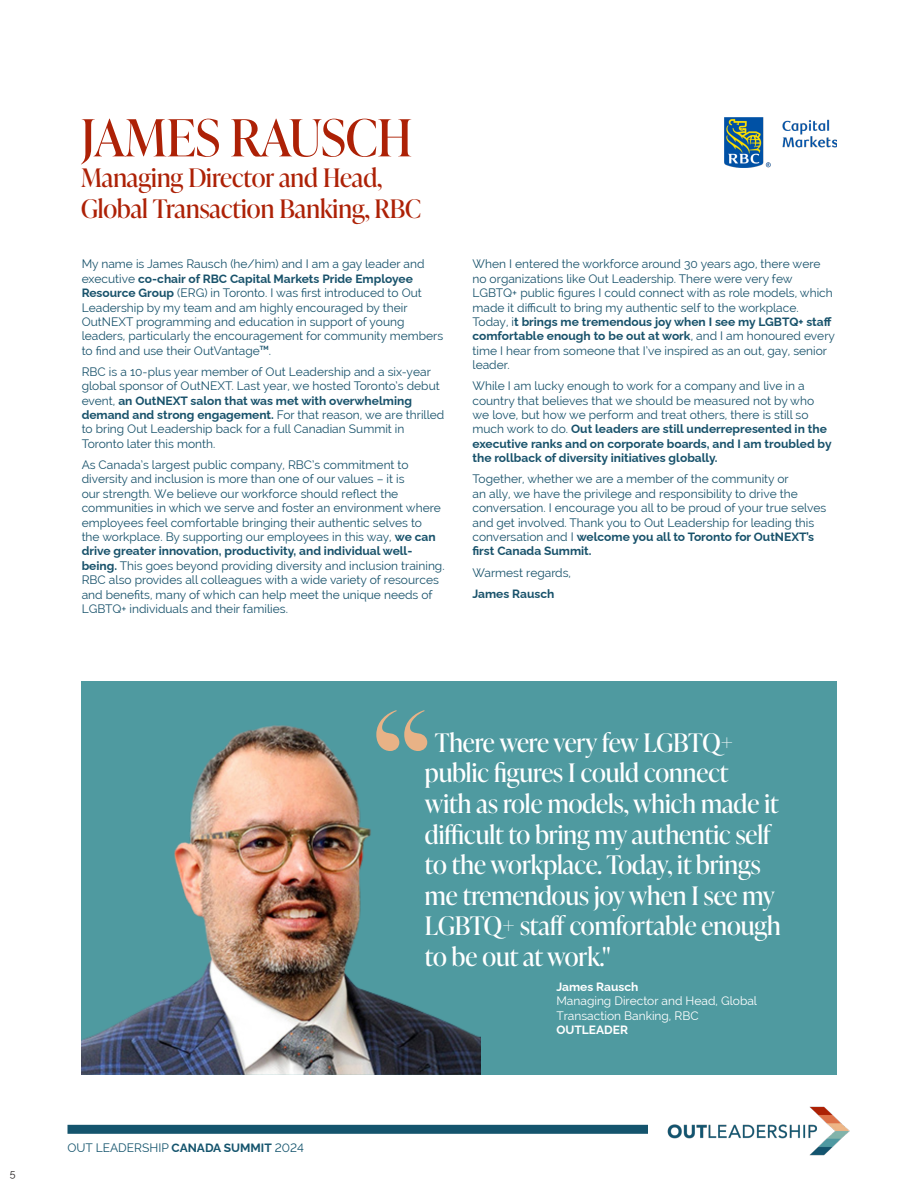
<style>
.page{position:relative;width:918px;height:1188px;background:#fff}
.page>*{position:absolute;margin:0;border:0;box-sizing:border-box;transform-origin:0 0}
.t1{font:148.5px "Ivy Presto Display";color:#e8b286}
.t2{font:51px "Ivy Presto Display";color:#ad2106}
.t3{font:25.5px/30.6px "Ivy Presto Display";color:#fff}
.t4{font:25.5px "Ivy Presto Display";color:#ad2106}
.t5{font:12px/14.4px "Raleway";color:#18526b}
.t6{font:12px/14.4px "Raleway";color:#fff}
.t7{font:12px "Raleway";color:#14546d}
.t8{font:700 12px "Raleway";color:#18526b}
.t9{font:10.5px "Raleway";color:#231f20}
.s1{font-weight:700}
</style>
<div class="page">
<div style="left:68px;top:1125px;width:580px;height:9px;background:#14546d"></div>
<img style="left:667px;top:1106px;width:183px;height:50px">
<div style="left:81px;top:681px;width:756px;height:393px;background:#4f9aa0"></div>
<img style="left:81px;top:725px;width:399px;height:349px">
<img style="left:725px;top:117px;width:112px;height:51px">
<p class="t9" style="left:10px;top:1167px;width:7px">5</p>
<p class="t2" style="left:81px;top:101px;width:333px">JAMES RAUSCH</p>
<p class="t4" style="left:81px;top:159px;width:303px">Managing Director and Head,</p>
<p class="t4" style="left:81px;top:190px;width:341px">Global Transaction Banking, RBC</p>
<p class="t5" style="left:82px;top:257px;width:363px">My name is James Rausch (he/him) and I am a gay leader and executive <span class="s1">co-chair of RBC Capital Markets Pride Employee Resource Group</span> (ERG) in Toronto. I was first introduced to Out Leadership by my team and am highly encouraged by their OutNEXT programming and education in support of young leaders, particularly the encouragement for community members to find and use their OutVantage<sup>TM</sup>.</p>
<p class="t5" style="left:82px;top:364px;width:364px">RBC is a 10-plus year member of Out Leadership and a six-year global sponsor of OutNEXT. Last year, we hosted Toronto’s debut event, <span class="s1">an OutNEXT salon that was met with overwhelming demand and strong engagement.</span> For that reason, we are thrilled to bring Out Leadership back for a full Canadian Summit in Toronto later this month.</p>
<p class="t5" style="left:82px;top:458px;width:364px">As Canada’s largest public company, RBC’s commitment to diversity and inclusion is more than one of our values – it is<br>our strength. We believe our workforce should reflect the communities in which we serve and foster an environment where employees feel comfortable bringing their authentic selves to<br>the workplace. By supporting our employees in this way, <span class="s1">we can drive greater innovation, productivity, and individual well&shy;being.</span> This goes beyond providing diversity and inclusion training.<br>RBC also provides all colleagues with a wide variety of resources and benefits, many of which can help meet the unique needs of LGBTQ+ individuals and their families.</p>
<p class="t5" style="left:472px;top:257px;width:364px">When I entered the workforce around 30 years ago, there were no organizations like Out Leadership. There were very few LGBTQ+ public figures I could connect with as role models, which made it difficult to bring my authentic self to the workplace.<br>Today, i<span class="s1">t brings me tremendous joy when I see my LGBTQ+ staff comfortable enough to be out at work</span>, and I am honoured every time I hear from someone that I’ve inspired as an out, gay, senior leader.</p>
<p class="t5" style="left:472px;top:379px;width:361px">While I am lucky enough to work for a company and live in a country that believes that we should be measured not by who we love, but how we perform and treat others, there is still so much work to do. <span class="s1">Out leaders are still underrepresented in the executive ranks and on corporate boards, and I am troubled by the rollback of diversity initiatives globally.</span></p>
<p class="t5" style="left:472px;top:472px;width:355px">Together, whether we are a member of the community or<br>an ally, we have the privilege and responsibility to drive the conversation. I encourage you all to be proud of your true selves and get involved. Thank you to Out Leadership for leading this conversation and I <span class="s1">welcome you all to Toronto for OutNEXT’s first Canada Summit.</span></p>
<p class="t5" style="left:472px;top:565px;width:100px">Warmest regards,</p>
<p class="t8" style="left:472px;top:584px;width:83px">James Rausch</p>
<p class="t1" style="left:373px;top:660px;width:59px">“</p>
<p class="t3" style="left:425px;top:726px;width:357px;text-indent:10px">There were very few LGBTQ+ public figures I could connect with as role models, which made it difficult to bring my authentic self to the workplace. Today, it brings me tremendous joy when I see my<br>LGBTQ+ staff comfortable enough to be out at work."</p>
<p class="t7" style="left:68px;top:1141px;width:238px">OUT LEADERSHIP <span class="s1">CANADA SUMMIT</span> 2024</p>
<p class="t6" style="left:556px;top:979px;width:202px"><span class="s1">James Rausch<br></span>Managing Director and Head, Global<br>Transaction Banking, RBC<br><span class="s1">OUTLEADER</span></p>
</div>
